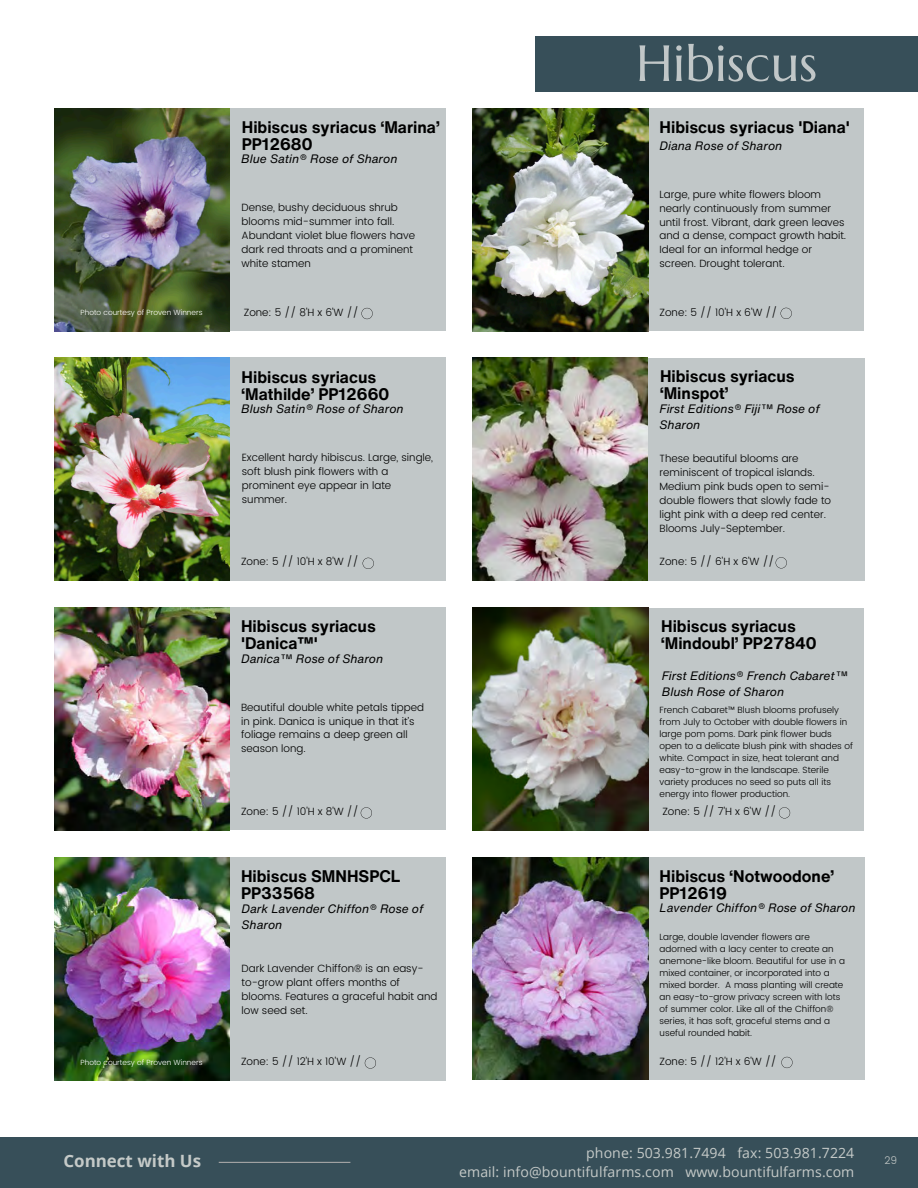
<style>
.page{position:relative;width:918px;height:1188px;background:#fff}
.page>*{position:absolute;margin:0;border:0;box-sizing:border-box;transform-origin:0 0}
.t1{font:50.85px "Marcellus";color:#c1c7c8}
.t2{font:700 16.95px "Open Sans";color:#c5cac8}
.t3{font:700 16.35px/16.8px "Helvetica Now Text";color:#000}
.t4{font:14.1px/19px "Open Sans";letter-spacing:.005em;color:#c5cac8;text-align:right}
.t5{font:italic 11.85px/15.9px "Helvetica Now Text";color:#000}
.t6{font:300 10.5px/14px "Poppins";color:#000}
.t7{font:300 10.5px "Poppins";color:#c5cac8}
.t8{font:300 9px/12px "Poppins";color:#000}
.t9{font:300 7.5px "Poppins";color:#fff}
</style>
<div class="page">
<div style="left:535px;top:36px;width:383px;height:56px;background:#374f59"></div>
<div style="left:0;top:1138px;width:918px;height:50px;background:#374f59"></div>
<div style="left:229px;top:358px;width:217px;height:223px;background:#c1c7c8"></div>
<img style="left:54px;top:358px;width:175px;height:223px">
<svg style="left:363px;top:558px;width:11px;height:11px"></svg>
<hr style="left:219px;top:1162px;width:131px;height:1px;background:#a6a6a6">
<div style="left:229px;top:108px;width:217px;height:223px;background:#c1c7c8"></div>
<img style="left:54px;top:108px;width:175px;height:223px">
<svg style="left:361px;top:308px;width:12px;height:11px"></svg>
<div style="left:230px;top:608px;width:216px;height:222px;background:#c1c7c8"></div>
<img style="left:54px;top:607px;width:176px;height:223px">
<svg style="left:361px;top:807px;width:11px;height:12px"></svg>
<div style="left:229px;top:858px;width:217px;height:222px;background:#c1c7c8"></div>
<img style="left:54px;top:858px;width:175px;height:223px">
<svg style="left:365px;top:1057px;width:11px;height:12px"></svg>
<div style="left:648px;top:108px;width:216px;height:223px;background:#c1c7c8"></div>
<img style="left:472px;top:108px;width:176px;height:223px">
<svg style="left:781px;top:308px;width:11px;height:11px"></svg>
<div style="left:648px;top:358px;width:217px;height:222px;background:#c1c7c8"></div>
<img style="left:472px;top:358px;width:176px;height:222px">
<svg style="left:776px;top:557px;width:11px;height:11px"></svg>
<div style="left:648px;top:608px;width:216px;height:222px;background:#c1c7c8"></div>
<img style="left:472px;top:608px;width:176px;height:222px">
<svg style="left:779px;top:807px;width:11px;height:11px"></svg>
<div style="left:648px;top:857px;width:217px;height:223px;background:#c1c7c8"></div>
<img style="left:472px;top:857px;width:176px;height:223px">
<svg style="left:781px;top:1057px;width:12px;height:11px"></svg>
<p class="t9" style="left:81px;top:308px;width:124px">Photo courtesy of Proven Winners</p>
<p class="t9" style="left:81px;top:1058px;width:124px">Photo courtesy of Proven Winners</p>
<p class="t3" style="left:242px;top:118px;width:199px">Hibiscus syriacus ‘Marina’<br>PP12680</p>
<p class="t5" style="left:241px;top:151px;width:158px">Blue Satin® Rose of Sharon</p>
<p class="t6" style="left:242px;top:201px;width:175px">Dense, bushy deciduous shrub blooms mid-summer into fall.<br>Abundant violet blue flowers have dark red throats and a prominent white stamen</p>
<p class="t6" style="left:244px;top:305px;width:116px">Zone: 5 // 8'H x 6'W //</p>
<h1 class="t3" style="left:242px;top:369px;width:149px">Hibiscus syriacus ‘Mathilde’ PP12660</h1>
<p class="t5" style="left:241px;top:401px;width:164px">Blush Satin® Rose of Sharon</p>
<p class="t6" style="left:242px;top:450px;width:193px">Excellent hardy hibiscus. Large, single, soft blush pink flowers with a prominent eye appear in late summer.</p>
<p class="t6" style="left:241px;top:555px;width:119px">Zone: 5 // 10'H x 8'W //</p>
<p class="t3" style="left:241px;top:618px;width:136px">Hibiscus syriacus 'Danica™'</p>
<p class="t5" style="left:241px;top:650px;width:144px">Danica™ Rose of Sharon</p>
<p class="t6" style="left:241px;top:700px;width:184px">Beautiful double white petals tipped in pink. Danica is unique in that it’s foliage remains a deep green all season long.</p>
<p class="t6" style="left:241px;top:804px;width:119px">Zone: 5 // 10'H x 8'W //</p>
<p class="t3" style="left:241px;top:868px;width:161px">Hibiscus SMNHSPCL<br>PP33568</p>
<p class="t5" style="left:242px;top:901px;width:183px">Dark Lavender Chiffon® Rose of<br>Sharon</p>
<p class="t6" style="left:242px;top:961px;width:197px">Dark Lavender Chiffon® is an easy&shy;to-grow plant offers months of blooms. Features a graceful habit and low seed set.</p>
<p class="t6" style="left:241px;top:1055px;width:122px">Zone: 5 // 12'H x 10'W //</p>
<p class="t1" style="left:636px;top:31px;width:183px">Hibiscus</p>
<p class="t3" style="left:660px;top:118px;width:192px">Hibiscus syriacus 'Diana'</p>
<p class="t5" style="left:660px;top:137px;width:124px">Diana Rose of Sharon</p>
<p class="t6" style="left:660px;top:187px;width:188px">Large, pure white flowers bloom nearly continuously from summer until frost. Vibrant, dark green leaves and a dense, compact growth habit.<br>Ideal for an informal hedge or screen. Drought tolerant.</p>
<p class="t6" style="left:660px;top:305px;width:119px">Zone: 5 // 10'H x 6'W //</p>
<p class="t3" style="left:660px;top:368px;width:136px">Hibiscus syriacus ‘Minspot’</p>
<p class="t5" style="left:660px;top:401px;width:162px">First Editions® Fiji™ Rose of<br>Sharon</p>
<p class="t6" style="left:660px;top:452px;width:173px">These beautiful blooms are reminiscent of tropical islands.<br>Medium pink buds open to semi&shy;double flowers that slowly fade to light pink with a deep red center.<br>Blooms July-September.</p>
<p class="t6" style="left:660px;top:555px;width:116px">Zone: 5 // 6'H x 6'W //</p>
<p class="t3" style="left:661px;top:618px;width:157px">Hibiscus syriacus ‘Mindoubl’ PP27840</p>
<p class="t5" style="left:662px;top:668px;width:188px">First Editions® French Cabaret™<br>Blush Rose of Sharon</p>
<p class="t8" style="left:660px;top:704px;width:195px">French Cabaret™ Blush blooms profusely from July to October with double flowers in large pom poms. Dark pink flower buds open to a delicate blush pink with shades of white. Compact in size, heat tolerant and easy-to-grow in the landscape. Sterile variety produces no seed so puts all its energy into flower production.</p>
<p class="t6" style="left:662px;top:805px;width:115px">Zone: 5 // 7'H x 6'W //</p>
<p class="t3" style="left:660px;top:867px;width:176px">Hibiscus ‘Notwoodone’<br>PP12619</p>
<p class="t5" style="left:660px;top:900px;width:197px">Lavender Chiffon® Rose of Sharon</p>
<p class="t8" style="left:660px;top:931px;width:187px">Large, double lavender flowers are adorned with a lacy center to create an anemone-like bloom. Beautiful for use in a mixed container, or incorporated into a mixed border. A mass planting will create an easy-to-grow privacy screen with lots of summer color. Like all of the Chiffon® series, it has soft, graceful stems and a useful rounded habit.</p>
<p class="t6" style="left:660px;top:1054px;width:119px">Zone: 5 // 12'H x 6'W //</p>
<p class="t2" style="left:63px;top:1149px;width:139px">Connect with Us</p>
<p class="t4" style="left:459px;top:1143px;width:397px">phone: 503.981.7494 fax: 503.981.7224<br>email: info@bountifulfarms.com www.bountifulfarms.com</p>
<p class="t7" style="left:885px;top:1154px;width:14px">29</p>
</div>
